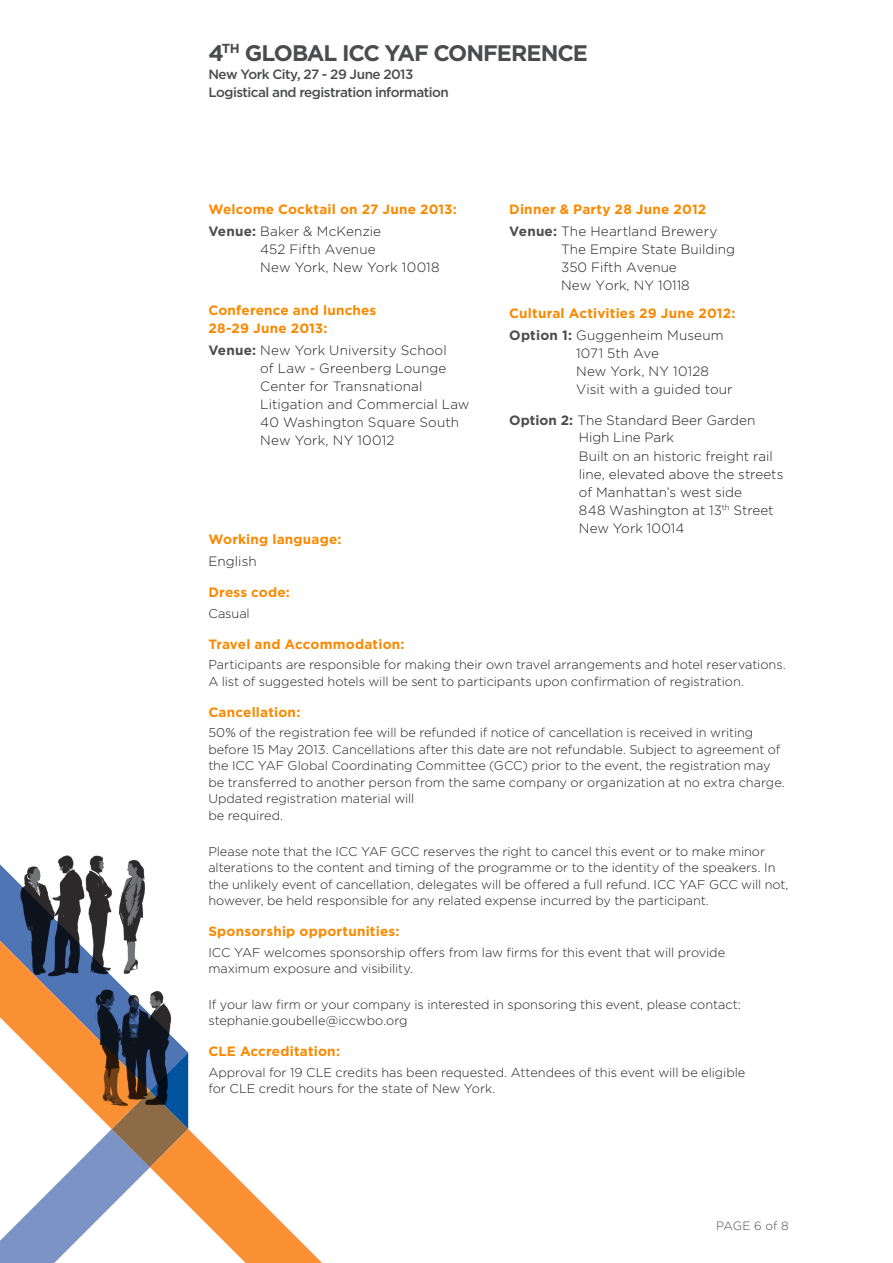
<style>
.page{position:relative;width:893px;height:1263px;background:#fff}
.page>*{position:absolute;margin:0;border:0;box-sizing:border-box;transform-origin:0 0}
._02_Level_2_heading{font:700 22.5px "Gotham";letter-spacing:-.05em;color:#4b4c4d}
._04_Body_text___4_25{font:300 13.5px/18px "Gotham";letter-spacing:.005em;color:#231f20}
._03_Level_3_heading{font:700 13.5px/18px "Gotham";letter-spacing:.015em;color:#fa8900}
._02_Level_2_sub_head{font:500 13.5px "Gotham";letter-spacing:-.04em;color:#4b4c4d}
._04_Body_text_solid{font:300 13.5px "Gotham";letter-spacing:.005em;color:#231f20}
.Body_First{font:300 12.75px/16.5px "Gotham";letter-spacing:-.005em;color:#231f20}
.Body_Next{font:300 12.75px/16.5px "Gotham";letter-spacing:-.005em;color:#231f20}
._00_Folio_K85{font:300 12px "Gotham";letter-spacing:-.005em;color:#4b4c4d}
.s1{font-weight:700;color:#4d4c4c}
</style>
<div class="page">
<svg style="left:0;top:864px;width:322px;height:399px"></svg>
<img style="left:96px;top:979px;width:76px;height:134px">
<img style="left:21px;top:855px;width:124px;height:128px">
<p class="_02_Level_2_heading" style="left:208px;top:38px;width:381px">4<sup>TH</sup> GLOBAL ICC YAF CONFERENCE</p>
<p class="_02_Level_2_sub_head" style="left:208px;top:65px;width:207px">New York City, 27 - 29 June 2013</p>
<p class="_02_Level_2_sub_head" style="left:208px;top:83px;width:242px">Logistical and registration information</p>
<p class="_03_Level_3_heading" style="left:509px;top:200px;width:199px">Dinner &amp; Party 28 June 2012</p>
<p class="_04_Body_text___4_25" style="left:561px;top:222px;width:175px;text-indent:-52px"><span class="s1">Venue:</span> The Heartland Brewery<br>The Empire State Building<br>350 Fifth Avenue<br>New York, NY 10118</p>
<p class="_03_Level_3_heading" style="left:509px;top:304px;width:228px">Cultural Activities 29 June 2012:</p>
<p class="_04_Body_text___4_25" style="left:576px;top:326px;width:158px;text-indent:-67px"><span class="s1">Option 1:</span> Guggenheim Museum<br>1071 5th Ave<br>New York, NY 10128<br>Visit with a guided tour</p>
<p class="_04_Body_text___4_25" style="left:579px;top:411px;width:206px;text-indent:-70px"><span class="s1">Option 2:</span> The Standard Beer Garden<br>High Line Park<br>Built on an historic freight rail line, elevated above the streets of Manhattan’s west side<br>848 Washington at 13<sup>th</sup> Street<br>New York 10014</p>
<p class="_03_Level_3_heading" style="left:208px;top:200px;width:250px">Welcome Cocktail on 27 June 2013:</p>
<p class="_04_Body_text___4_25" style="left:260px;top:222px;width:181px;text-indent:-52px"><span class="s1">Venue:</span> Baker &amp; McKenzie<br>452 Fifth Avenue<br>New York, New York 10018</p>
<p class="_03_Level_3_heading" style="left:208px;top:301px;width:170px">Conference and lunches<br>28-29 June 2013:</p>
<p class="_04_Body_text___4_25" style="left:260px;top:341px;width:211px;text-indent:-52px"><span class="s1">Venue:</span> New York University School<br>of Law - Greenberg Lounge<br>Center for Transnational<br>Litigation and Commercial Law<br>40 Washington Square South<br>New York, NY 10012</p>
<p class="_03_Level_3_heading" style="left:208px;top:530px;width:135px">Working language:</p>
<p class="_04_Body_text_solid" style="left:208px;top:553px;width:50px">English</p>
<p class="_03_Level_3_heading" style="left:208px;top:583px;width:83px">Dress code:</p>
<p class="Body_First" style="left:208px;top:605px;width:43px">Casual</p>
<p class="_03_Level_3_heading" style="left:208px;top:635px;width:198px">Travel and Accommodation:</p>
<p class="Body_First" style="left:208px;top:656px;width:579px">Participants are responsible for making their own travel arrangements and hotel reservations.<br>A list of suggested hotels will be sent to participants upon confirmation of registration.</p>
<p class="_03_Level_3_heading" style="left:208px;top:703px;width:93px">Cancellation:</p>
<p class="Body_First" style="left:208px;top:724px;width:578px">50% of the registration fee will be refunded if notice of cancellation is received in writing before 15 May 2013. Cancellations after this date are not refundable. Subject to agreement of the ICC YAF Global Coordinating Committee (GCC) prior to the event, the registration may be transferred to another person from the same company or organization at no extra charge.<br>Updated registration material will<br>be required.</p>
<p class="Body_Next" style="left:208px;top:842px;width:582px">Please note that the ICC YAF GCC reserves the right to cancel this event or to make minor alterations to the content and timing of the programme or to the identity of the speakers. In the unlikely event of cancellation, delegates will be offered a full refund. ICC YAF GCC will not, however, be held responsible for any related expense incurred by the participant.</p>
<p class="_03_Level_3_heading" style="left:208px;top:922px;width:193px">Sponsorship opportunities:</p>
<p class="Body_First" style="left:208px;top:943px;width:518px">ICC YAF welcomes sponsorship offers from law firms for this event that will provide maximum exposure and visibility.</p>
<p class="Body_Next" style="left:208px;top:996px;width:534px">If your law firm or your company is interested in sponsoring this event, please contact: stephanie.goubelle@iccwbo.org</p>
<p class="_03_Level_3_heading" style="left:208px;top:1042px;width:133px">CLE Accreditation:</p>
<p class="Body_First" style="left:208px;top:1064px;width:538px">Approval for 19 CLE credits has been requested. Attendees of this event will be eligible for CLE credit hours for the state of New York.</p>
<p class="_00_Folio_K85" style="left:716px;top:1218px;width:74px">PAGE 6 of 8</p>
</div>
